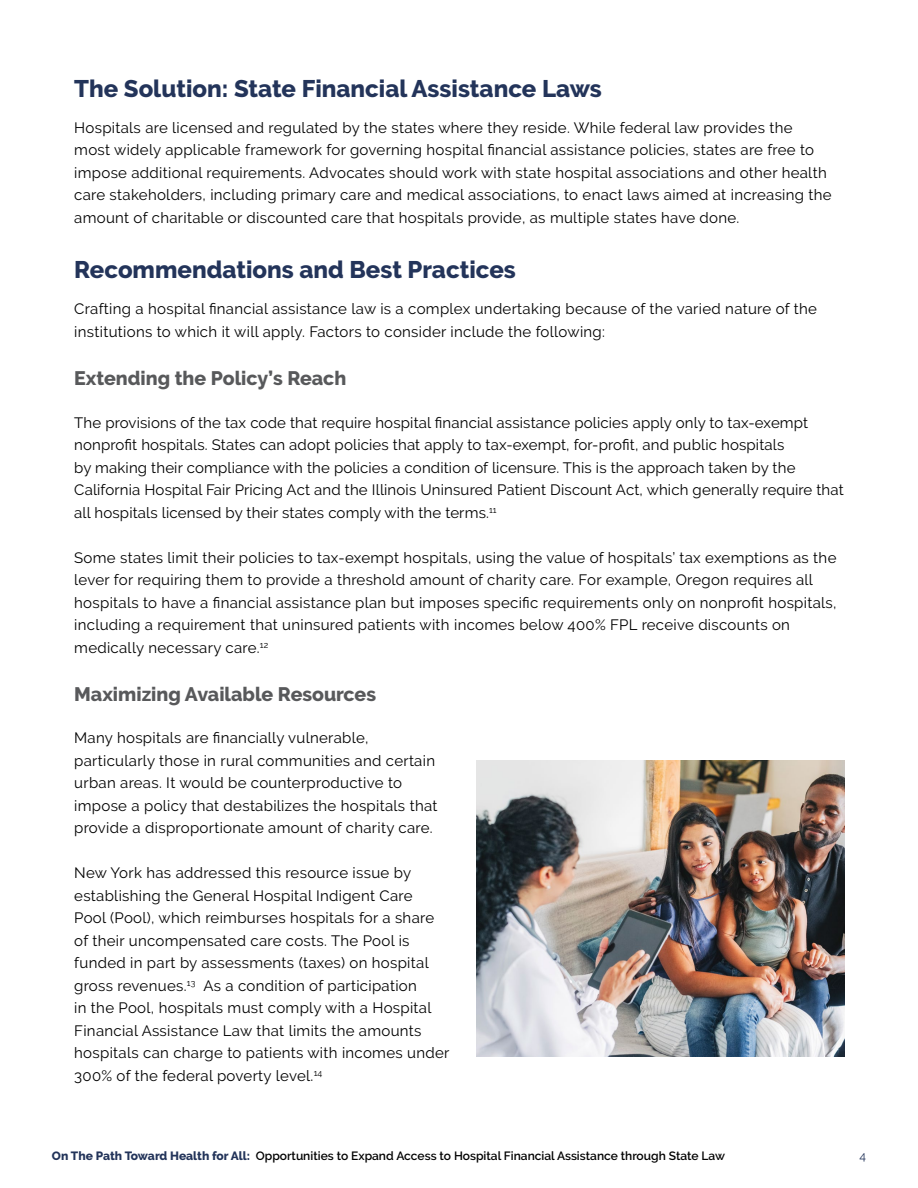
<style>
.page{position:relative;width:918px;height:1188px;background:#fff}
.page>*{position:absolute;margin:0;border:0;box-sizing:border-box;transform-origin:0 0}
.t1{font:800 24px "Raleway";color:#23345a}
.t2{font:800 19.5px "Raleway";color:#58595b}
.t3{font:15px/22.5px "Raleway";letter-spacing:.02em;color:#000}
.t4{font:600 12px "Raleway";color:#000}
.t5{font:12px "Raleway";color:#23345a}
.s1{font-weight:800;color:#23345a}
</style>
<div class="page">
<img style="left:476px;top:761px;width:368px;height:296px">
<h1 class="t1" style="left:74px;top:75px;width:529px">The Solution: State Financial Assistance Laws</h1>
<p class="t3" style="left:74px;top:116px;width:759px">Hospitals are licensed and regulated by the states where they reside. While federal law provides the most widely applicable framework for governing hospital financial assistance policies, states are free to impose additional requirements. Advocates should work with state hospital associations and other health care stakeholders, including primary care and medical associations, to enact laws aimed at increasing the amount of charitable or discounted care that hospitals provide, as multiple states have done.</p>
<h1 class="t1" style="left:74px;top:256px;width:443px">Recommendations and Best Practices</h1>
<p class="t3" style="left:74px;top:298px;width:744px">Crafting a hospital financial assistance law is a complex undertaking because of the varied nature of the institutions to which it will apply. Factors to consider include the following:</p>
<h2 class="t2" style="left:74px;top:367px;width:274px">Extending the Policy’s Reach</h2>
<p class="t3" style="left:74px;top:411px;width:771px">The provisions of the tax code that require hospital financial assistance policies apply only to tax-exempt nonprofit hospitals. States can adopt policies that apply to tax-exempt, for-profit, and public hospitals<br>by making their compliance with the policies a condition of licensure. This is the approach taken by the California Hospital Fair Pricing Act and the Illinois Uninsured Patient Discount Act, which generally require that all hospitals licensed by their states comply with the terms.<sup>11</sup></p>
<p class="t3" style="left:74px;top:546px;width:764px">Some states limit their policies to tax-exempt hospitals, using the value of hospitals’ tax exemptions as the lever for requiring them to provide a threshold amount of charity care. For example, Oregon requires all hospitals to have a financial assistance plan but imposes specific requirements only on nonprofit hospitals, including a requirement that uninsured patients with incomes below 400% FPL receive discounts on medically necessary care.<sup>12</sup></p>
<h2 class="t2" style="left:74px;top:683px;width:303px">Maximizing Available Resources</h2>
<p class="t3" style="left:74px;top:727px;width:365px">Many hospitals are financially vulnerable, particularly those in rural communities and certain urban areas. It would be counterproductive to impose a policy that destabilizes the hospitals that provide a disproportionate amount of charity care.</p>
<p class="t3" style="left:74px;top:862px;width:377px">New York has addressed this resource issue by establishing the General Hospital Indigent Care<br>Pool (Pool), which reimburses hospitals for a share of their uncompensated care costs. The Pool is funded in part by assessments (taxes) on hospital gross revenues.<sup>13</sup> As a condition of participation<br>in the Pool, hospitals must comply with a Hospital Financial Assistance Law that limits the amounts hospitals can charge to patients with incomes under 300% of the federal poverty level.<sup>14</sup></p>
<p class="t4" style="left:52px;top:1149px;width:675px"><span class="s1">On The Path Toward Health for All:</span> Opportunities to Expand Access to Hospital Financial Assistance through State Law</p>
<p class="t5" style="left:859px;top:1149px;width:8px">4</p>
</div>
